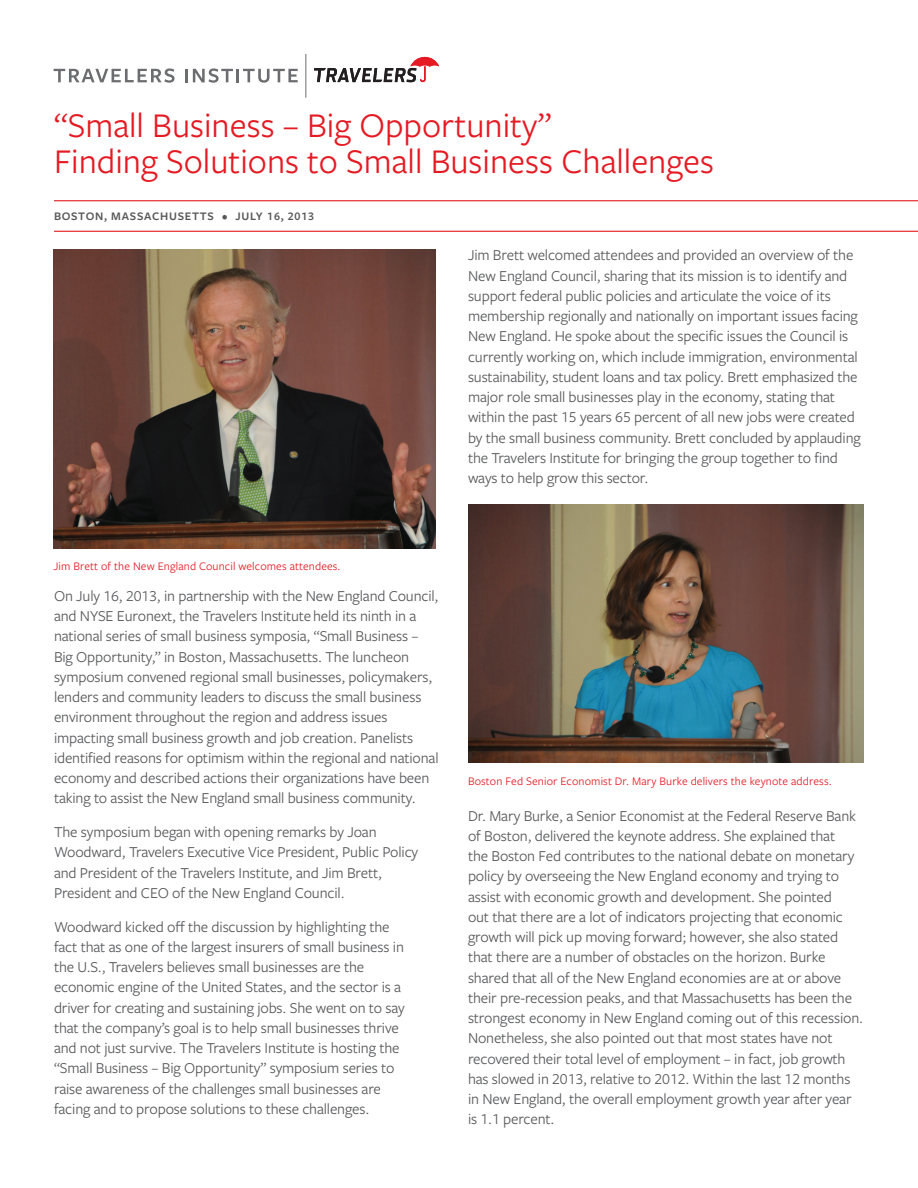
<style>
.page{position:relative;width:918px;height:1188px;background:#fff}
.page>*{position:absolute;margin:0;border:0;box-sizing:border-box;transform-origin:0 0}
.t1{font:36px "Freight Sans Pro";color:#e51a23}
.Body_copy{font:15.75px/20.2px "Freight Sans Pro";letter-spacing:-.01em;color:#57585a}
.Body_copy-2{font:12px "Freight Sans Pro";letter-spacing:.01em;color:#e51a23}
.Sub-title_1_line{font:600 12px "Freight Sans Pro";letter-spacing:.06em;color:#57585a}
</style>
<div class="page">
<svg style="left:314px;top:57px;width:125px;height:25px"></svg>
<hr style="left:306px;top:54px;width:1px;height:44px;background:#6c6d70">
<svg style="left:54px;top:68px;width:121px;height:15px"></svg>
<svg style="left:185px;top:68px;width:113px;height:15px"></svg>
<hr style="left:54px;top:200px;width:864px;height:1px;background:#e51a23">
<hr style="left:54px;top:231px;width:864px;height:1px;background:#e51a23">
<img style="left:53px;top:249px;width:383px;height:300px">
<img style="left:468px;top:505px;width:396px;height:258px">
<p class="t1" style="left:54px;top:101px;width:499px">“Small Business – Big Opportunity”</p>
<p class="t1" style="left:54px;top:137px;width:662px">Finding Solutions to Small Business Challenges</p>
<p class="Sub-title_1_line" style="left:54px;top:208px;width:262px">BOSTON, MASSACHUSETTS • JULY 16, 2013</p>
<p class="Body_copy-2" style="left:53px;top:558px;width:289px">Jim Brett of the New England Council welcomes attendees.</p>
<p class="Body_copy" style="left:54px;top:585px;width:386px">On July 16, 2013, in partnership with the New England Council, and NYSE Euronext, the Travelers Instituteheld its ninth in a national series of small business symposia, “Small Business – Big Opportunity,” in Boston, Massachusetts. The luncheon symposium convened regional small businesses, policymakers, lenders and community leaders to discuss the small business environment throughout the region and address issues impacting small business growth and job creation. Panelists identified reasons for optimism within the regional and national economy and described actions their organizations have been taking to assist the New England small business community.</p>
<p class="Body_copy" style="left:54px;top:821px;width:366px">The symposium began with opening remarks by Joan Woodward, Travelers Executive Vice President, Public Policy and President of the Travelers Institute, and Jim Brett, President and CEO of the New England Council.</p>
<p class="Body_copy" style="left:54px;top:916px;width:352px">Woodward kicked off the discussion by highlighting the fact that as one of the largest insurers of small business in the U.S., Travelers believes small businesses are the economic engine of the United States, and the sector is a driver for creating and sustaining jobs. She went on to say that the company’s goal is to help small businesses thrive and not just survive. The Travelers Institute is hosting the “Small Business – Big Opportunity” symposium series to raise awareness of the challenges small businesses are facing and to propose solutions to these challenges.</p>
<p class="Body_copy" style="left:468px;top:244px;width:394px">Jim Brett welcomed attendees and provided an overview of the New England Council, sharing that its mission is to identify and support federal public policies and articulate the voice of its membership regionally and nationally on important issues facing New England. He spoke about the specific issues the Council is currently working on, which include immigration, environmental sustainability, student loans and tax policy. Brett emphasized the major role small businesses play in the economy, stating that within the past 15 years 65 percent of all new jobs were created by the small business community. Brett concluded by applauding the Travelers Institute for bringing the group together to find ways to help grow this sector.</p>
<p class="Body_copy-2" style="left:468px;top:773px;width:365px">Boston Fed Senior Economist Dr. Mary Burke delivers the keynote address.</p>
<p class="Body_copy" style="left:468px;top:805px;width:397px">Dr. Mary Burke, a Senior Economist at the Federal Reserve Bank of Boston, delivered the keynote address. She explained that<br>the Boston Fed contributes to the national debate on monetary policy by overseeing the New England economy and trying to assist with economic growth and development. She pointed<br>out that there are a lot of indicators projecting that economic growth will pick up moving forward; however, she also stated that there are a number of obstacles on the horizon. Burke shared that all of the New England economies are at or above their pre-recession peaks, and that Massachusetts has been the strongest economy in New England coming out of this recession.<br>Nonetheless, she also pointed out that most states have not recovered their total level of employment – in fact, job growth has slowed in 2013, relative to 2012. Within the last 12 months in New England, the overall employment growth year after year is 1.1 percent.</p>
</div>
